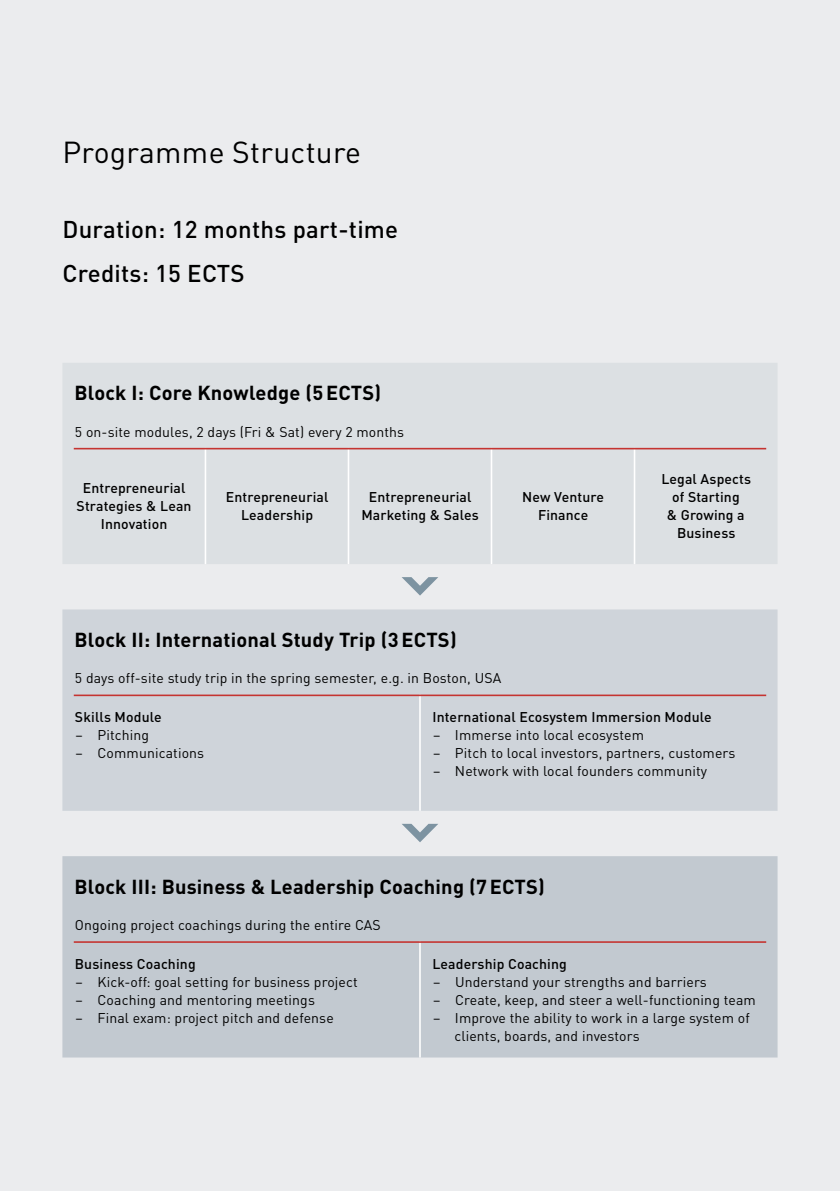
<style>
.page{position:relative;width:840px;height:1191px;background:#fff}
.page>*{position:absolute;margin:0;border:0;box-sizing:border-box;transform-origin:0 0}
.t1{font:500 80px "DIN Pro";color:#7d93a1}
.t2{font:30px "DIN Pro";letter-spacing:.01em;color:#000}
.t3{font:500 24px/43.4px "DIN Pro";letter-spacing:.01em;color:#000}
.t4{font:700 20px "DIN Pro";letter-spacing:.01em;color:#000}
.t5{font:14px/18px "DIN Pro";letter-spacing:.01em;color:#000}
.t6{font:500 14px/18px "DIN Pro";letter-spacing:.01em;color:#000;text-align:center}
</style>
<div class="page">
<div style="left:0;top:0;width:839px;height:1191px;background:#ebecee"></div>
<div style="left:63px;top:363px;width:714px;height:201px;background:#dce0e3"></div>
<div style="left:62px;top:609px;width:715px;height:202px;background:#cfd4da"></div>
<div style="left:62px;top:856px;width:715px;height:201px;background:#c2c9d0"></div>
<hr style="left:204px;top:448px;width:2px;height:116px;background:#fff">
<hr style="left:347px;top:448px;width:2px;height:116px;background:#fff">
<hr style="left:490px;top:448px;width:2px;height:116px;background:#fff">
<hr style="left:633px;top:448px;width:2px;height:116px;background:#fff">
<hr style="left:419px;top:694px;width:1px;height:117px;background:#fff">
<hr style="left:419px;top:941px;width:1px;height:116px;background:#fff">
<hr style="left:74px;top:448px;width:691px;height:1px;background:#c53431">
<hr style="left:74px;top:694px;width:691px;height:2px;background:#c53431">
<hr style="left:74px;top:941px;width:691px;height:2px;background:#c53431">
<h2 class="t2" style="left:62px;top:128px;width:300px">Programme Structure</h2>
<h3 class="t3" style="left:62px;top:205px;width:337px">Duration: 12 months part-time<br>Credits: 15 ECTS</h3>
<h3 class="t4" style="left:74px;top:376px;width:308px">Block I: Core Knowledge (5ECTS)</h3>
<p class="t5" style="left:75px;top:421px;width:330px">5 on-site modules, 2 days (Fri &amp; Sat) every 2 months</p>
<p class="t6" style="left:77px;top:478px;width:116px">Entrepreneurial<br>Strategies &amp; Lean<br>Innovation</p>
<p class="t6" style="left:226px;top:487px;width:104px">Entrepreneurial<br>Leadership</p>
<p class="t6" style="left:361px;top:487px;width:119px">Entrepreneurial<br>Marketing &amp; Sales</p>
<p class="t6" style="left:522px;top:487px;width:83px">New Venture<br>Finance</p>
<p class="t6" style="left:661px;top:469px;width:91px">Legal Aspects of Starting<br>&amp; Growing a<br>Business</p>
<h1 class="t1" style="left:485px;top:571px;width:29px;rotate:90deg">›</h1>
<h3 class="t4" style="left:74px;top:623px;width:383px">Block II: International Study Trip (3ECTS)</h3>
<p class="t5" style="left:75px;top:668px;width:427px">5 days off-site study trip in the spring semester, e.g. in Boston, USA</p>
<p class="t6" style="left:75px;top:706px;width:88px">Skills Module</p>
<p class="t5" style="left:76px;top:725px;width:75px">– Pitching</p>
<p class="t5" style="left:76px;top:743px;width:130px">– Communications</p>
<p class="t6" style="left:432px;top:706px;width:281px">International Ecosystem Immersion Module</p>
<p class="t5" style="left:433px;top:725px;width:212px">– Immerse into local ecosystem</p>
<p class="t5" style="left:433px;top:743px;width:303px">– Pitch to local investors, partners, customers</p>
<p class="t5" style="left:433px;top:761px;width:275px">– Network with local founders community</p>
<h1 class="t1" style="left:485px;top:818px;width:29px;rotate:90deg">›</h1>
<h3 class="t4" style="left:74px;top:870px;width:471px">Block III: Business &amp; Leadership Coaching (7ECTS)</h3>
<p class="t5" style="left:75px;top:914px;width:307px">Ongoing project coachings during the entire CAS</p>
<p class="t6" style="left:75px;top:953px;width:122px">Business Coaching</p>
<p class="t5" style="left:76px;top:971px;width:283px">– Kick-off: goal setting for business project</p>
<p class="t5" style="left:76px;top:989px;width:241px">– Coaching and mentoring meetings</p>
<p class="t5" style="left:76px;top:1007px;width:259px">– Final exam: project pitch and defense</p>
<p class="t6" style="left:432px;top:953px;width:136px">Leadership Coaching</p>
<p class="t5" style="left:433px;top:971px;width:275px">– Understand your strengths and barriers</p>
<p class="t5" style="left:433px;top:989px;width:324px">– Create, keep, and steer a well-functioning team</p>
<p class="t5" style="left:454px;top:1007px;width:297px;text-indent:-21px">– Improve the ability to work in a large system of clients, boards, and investors</p>
</div>
